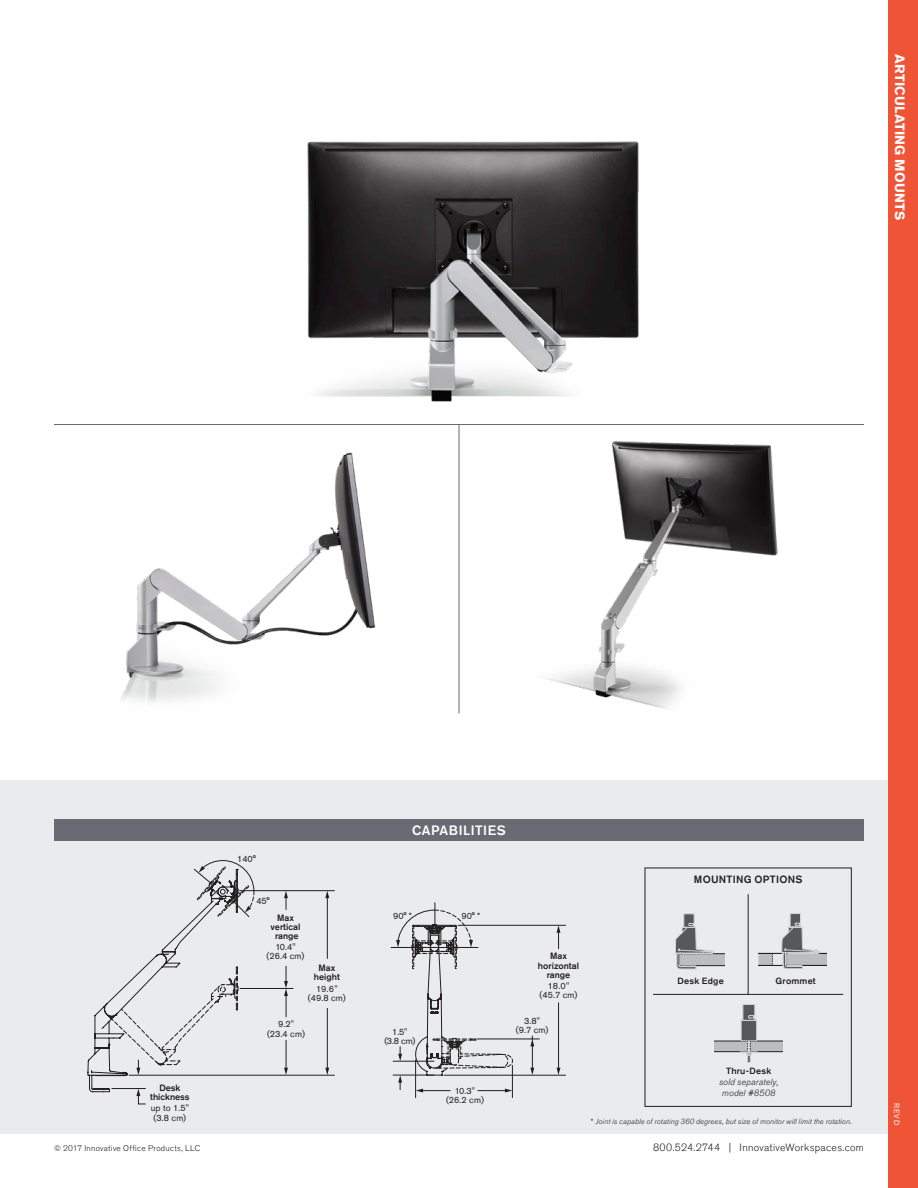
<style>
.page{position:relative;width:918px;height:1188px;background:#fff}
.page>*{position:absolute;margin:0;border:0;box-sizing:border-box;transform-origin:0 0}
.t1{font:700 13.5px "Akzidenz Grotesk Std";letter-spacing:.02em;color:#fff}
.t2{font:500 13.5px "Akzidenz Grotesk Std";letter-spacing:.04em;color:#fff}
.t3{font:300 10.5px "Akzidenz Grotesk Std";letter-spacing:.025em;color:#231f20}
.t4{font:500 10.5px "Akzidenz Grotesk Std";letter-spacing:.025em;color:#231f20}
.t5{font:9px/9px "Akzidenz Grotesk Std";color:#231f20;text-align:center}
.t6{font:500 9px/9px "Akzidenz Grotesk Std";color:#231f20;text-align:center}
.t7{font:italic 300 9px/10.8px "Akzidenz Grotesk Std";letter-spacing:.025em;color:#231f20;text-align:center}
.t8{font:500 9px "Akzidenz Grotesk Std";letter-spacing:.025em;color:#231f20}
.t9{font:300 8.25px "Akzidenz Grotesk Std";letter-spacing:.035em;color:#231f20}
.Model_Description{font:italic 300 7.5px "Akzidenz Grotesk Std";letter-spacing:.025em;color:#231f20}
.t10{font:7.5px "Akzidenz Grotesk Std";color:#fff}
.s1{font-weight:500;font-style:normal}
.s2{font-weight:400;font-style:normal}
</style>
<div class="page">
<div style="left:0;top:781px;width:918px;height:353px;background:#e9ebec"></div>
<div style="left:54px;top:819px;width:810px;height:21px;background:#696b74"></div>
<div style="left:889px;top:0;width:29px;height:1188px;background:#f05437"></div>
<hr style="left:54px;top:424px;width:810px;height:1px;background:#696b74">
<hr style="left:459px;top:425px;width:1px;height:288px;background:#696b74">
<hr style="left:239px;top:890px;width:95px;height:1px;background:#231f20">
<hr style="left:327px;top:896px;width:1px;height:63px;background:#231f20">
<svg style="left:325px;top:891px;width:4px;height:7px"></svg>
<hr style="left:240px;top:988px;width:53px;height:1px;background:#231f20">
<hr style="left:327px;top:1008px;width:1px;height:62px;background:#231f20">
<svg style="left:325px;top:1068px;width:4px;height:7px"></svg>
<svg style="left:284px;top:891px;width:4px;height:19px"></svg>
<hr style="left:129px;top:1075px;width:205px;height:1px;background:#231f20">
<hr style="left:458px;top:925px;width:108px;height:1px;background:#231f20">
<svg style="left:557px;top:925px;width:3px;height:24px"></svg>
<hr style="left:477px;top:1039px;width:62px;height:1px;background:#231f20">
<hr style="left:512px;top:1065px;width:1px;height:33px;background:#231f20">
<hr style="left:415px;top:1060px;width:1px;height:38px;background:#231f20">
<hr style="left:558px;top:1002px;width:1px;height:68px;background:#231f20">
<svg style="left:557px;top:1068px;width:3px;height:7px"></svg>
<hr style="left:444px;top:1075px;width:122px;height:1px;background:#231f20">
<svg style="left:284px;top:966px;width:4px;height:51px"></svg>
<hr style="left:286px;top:1040px;width:1px;height:30px;background:#231f20">
<svg style="left:284px;top:1068px;width:4px;height:7px"></svg>
<svg style="left:530px;top:1036px;width:4px;height:39px"></svg>
<svg style="left:391px;top:903px;width:122px;height:190px"></svg>
<svg style="left:88px;top:860px;width:166px;height:244px"></svg>
<img style="left:307px;top:141px;width:332px;height:261px">
<img style="left:545px;top:441px;width:233px;height:268px">
<img style="left:121px;top:452px;width:255px;height:251px">
<div style="left:645px;top:868px;width:207px;height:239px;border:1px solid #231f20"></div>
<svg style="left:675px;top:914px;width:49px;height:55px"></svg>
<svg style="left:759px;top:913px;width:68px;height:56px"></svg>
<svg style="left:714px;top:1004px;width:69px;height:59px"></svg>
<hr style="left:748px;top:894px;width:1px;height:101px;background:#231f20">
<hr style="left:653px;top:994px;width:190px;height:1px;background:#231f20">
<p class="t1" style="left:908px;top:54px;width:168px;rotate:90deg">ARTICULATING MOUNTS</p>
<p class="t6" style="left:150px;top:1083px;width:41px">Desk thickness</p>
<p class="t5" style="left:151px;top:1103px;width:40px;line-height:9.8px">up to 1.5" (3.8 cm)</p>
<p class="t5" style="left:237px;top:854px;width:20px">140°</p>
<p class="t5" style="left:256px;top:897px;width:15px">45°</p>
<p class="t6" style="left:271px;top:913px;width:31px">Max vertical range</p>
<p class="t5" style="left:267px;top:943px;width:39px">10.4" (26.4 cm)</p>
<p class="t6" style="left:314px;top:964px;width:28px">Max height</p>
<p class="t5" style="left:308px;top:984px;width:39px">19.6" (49.8 cm)</p>
<p class="t2" style="left:412px;top:822px;width:95px">CAPABILITIES</p>
<p class="t5" style="left:393px;top:911px;width:20px">90° *</p>
<p class="t5" style="left:462px;top:911px;width:20px">90° *</p>
<p class="t6" style="left:538px;top:952px;width:43px">Max horizontal range</p>
<p class="t5" style="left:540px;top:981px;width:39px">18.0" (45.7 cm)</p>
<p class="t5" style="left:267px;top:1020px;width:39px">9.2" (23.4 cm)</p>
<p class="t5" style="left:524px;top:1016px;width:17px">3.8"</p>
<p class="t5" style="left:392px;top:1027px;width:17px">1.5"</p>
<p class="t5" style="left:516px;top:1026px;width:34px">(9.7 cm)</p>
<p class="t5" style="left:384px;top:1036px;width:32px">(3.8 cm)</p>
<p class="t5" style="left:446px;top:1086px;width:39px">10.3" (26.2 cm)</p>
<p class="t4" style="left:694px;top:873px;width:110px">MOUNTING OPTIONS</p>
<p class="t8" style="left:677px;top:976px;width:48px">Desk Edge</p>
<p class="t8" style="left:776px;top:976px;width:42px">Grommet</p>
<p class="t7" style="left:719px;top:1066px;width:61px"><span class="s1">Thru-Desk </span>sold separately, model #8508</p>
<p class="Model_Description" style="left:591px;top:1118px;width:262px"><span class="s2">*</span> Joint is capable of rotating 360 degrees, but size of monitor will limit the rotation.</p>
<p class="t9" style="left:54px;top:1143px;width:148px">© 2017 Innovative Office Products, LLC</p>
<p class="t3" style="left:653px;top:1141px;width:212px">800.524.2744 | InnovativeWorkspaces.com</p>
<p class="t10" style="left:901px;top:1103px;width:24px;rotate:90deg">REV D</p>
</div>
